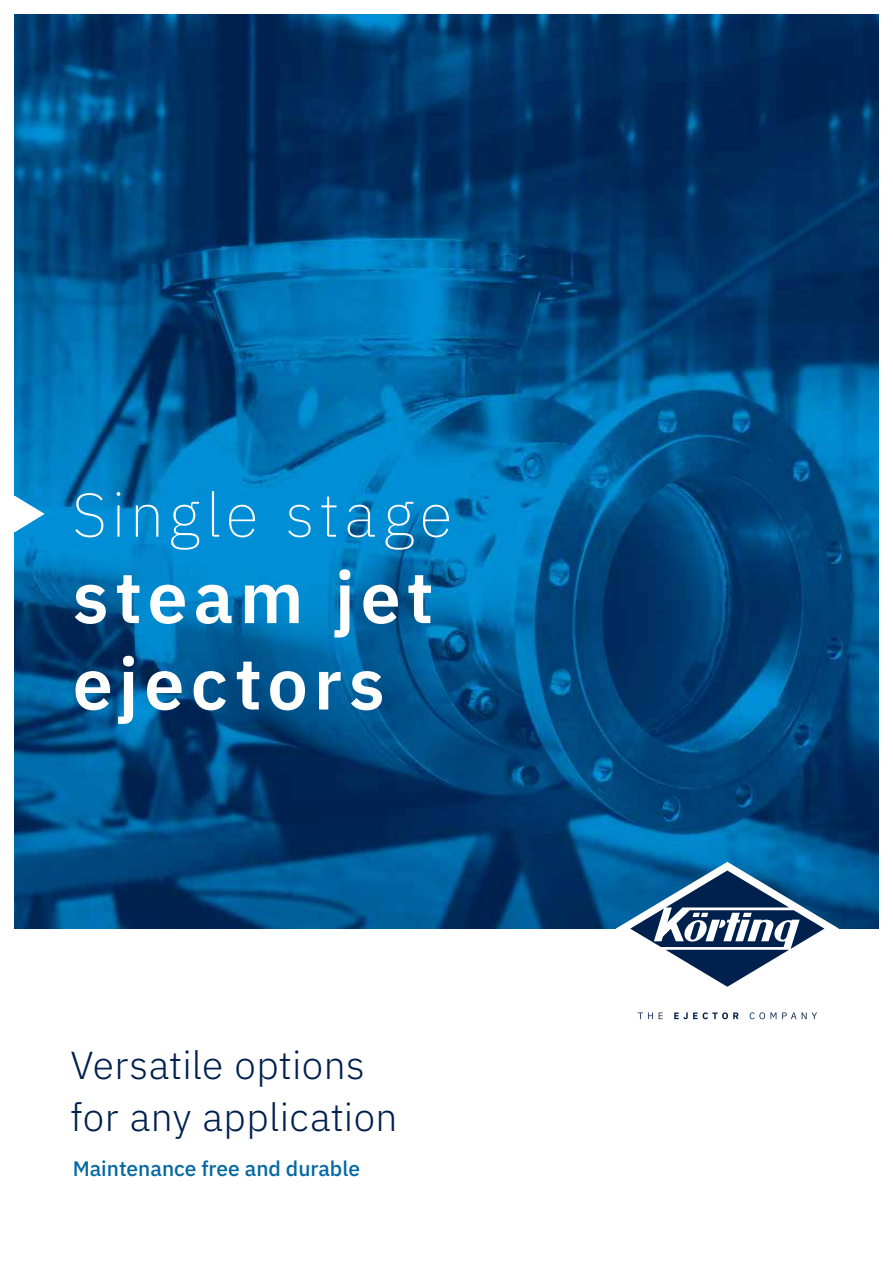
<style>
.page{position:relative;width:893px;height:1263px;background:#fff}
.page>*{position:absolute;margin:0;border:0;box-sizing:border-box;transform-origin:0 0}
.t1{font:600 72px/86.4px "IBM Plex Sans";letter-spacing:.08em;color:#fff}
.t2{font:200 61.5px "IBM Plex Sans";letter-spacing:.075em;color:#fff}
.t3{font:300 39px/52.1px "IBM Plex Sans";letter-spacing:.01em;color:#00204d}
.t4{font:500 21px "IBM Plex Sans";color:#0068a3}
</style>
<div class="page">
<img style="left:15px;top:15px;width:863px;height:913px">
<svg style="left:15px;top:496px;width:30px;height:36px"></svg>
<svg style="left:616px;top:862px;width:223px;height:125px"></svg>
<svg style="left:638px;top:1012px;width:179px;height:7px"></svg>
<h2 class="t2" style="left:73px;top:469px;width:381px">Single stage</h2>
<h1 class="t1" style="left:73px;top:548px;width:362px">steam jet ejectors</h1>
<p class="t3" style="left:71px;top:1036px;width:328px">Versatile options for any application</p>
<p class="t4" style="left:73px;top:1152px;width:289px">Maintenance free and durable</p>
</div>
